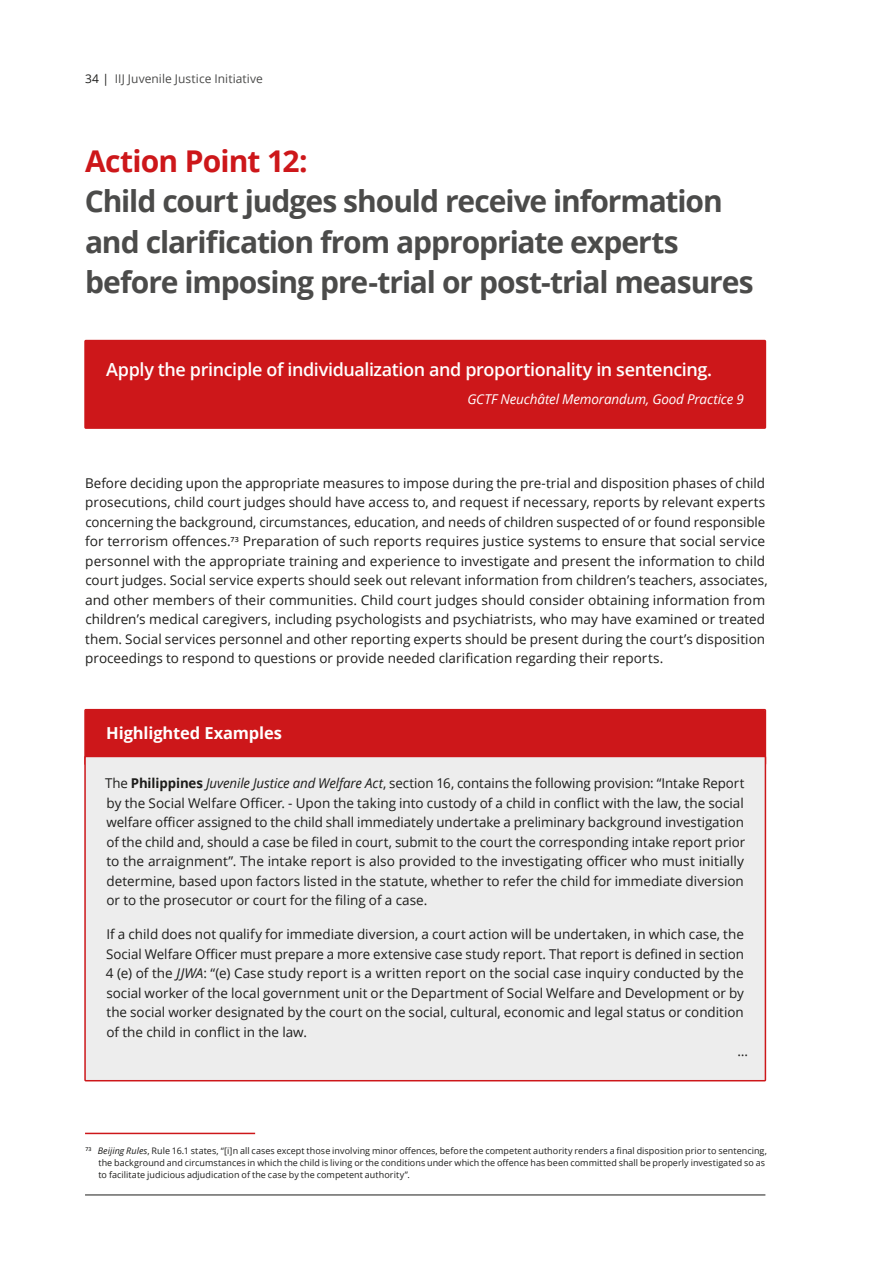
<style>
.page{position:relative;width:893px;height:1263px;background:#fff}
.page>*{position:absolute;margin:0;border:0;box-sizing:border-box;transform-origin:0 0}
.t1{font:700 30px/40.5px "Open Sans";letter-spacing:-.035em;color:#4b4b4a}
.SHADED_Note{font:600 18px "Open Sans";letter-spacing:-.025em;color:#fff}
.Highlight_Example_He{font:700 16.5px "Open Sans";letter-spacing:-.005em;color:#fff}
.Highlighted_Example{font:13.5px/19.5px "Open Sans";color:#1d1d1b;text-align:justify}
.I__BODY_COPY{font:13.5px/19.5px "Open Sans";color:#1d1d1b}
.GCTF_Source{font:italic 13.5px "Open Sans";letter-spacing:-.01em;color:#fff}
.t2{font:12px "Open Sans";letter-spacing:.005em;color:#4b4b4a}
.ENG_Footnote{font:9px/12px "Open Sans";letter-spacing:.005em;color:#1d1d1b}
.s1{color:#1d1d1b}
.s2{color:#cd171a}
.s3{font-weight:700}
.s4{font-style:italic}
</style>
<div class="page">
<hr style="left:85px;top:1194px;width:680px;height:1px;background:#1d1d1b">
<hr style="left:85px;top:1133px;width:170px;height:1px;background:#cd171a">
<div style="left:87px;top:343px;width:676px;height:83px;background:#cd171a"></div>
<div style="left:84px;top:340px;width:682px;height:89px;border:2px solid #cd171a"></div>
<div style="left:85px;top:710px;width:680px;height:54px;background:#cd171a;border-radius:2px"></div>
<div style="left:84px;top:709px;width:682px;height:56px;border:2px solid #cd171a"></div>
<div style="left:85px;top:756px;width:680px;height:325px;background:#ededed"></div>
<div style="left:84px;top:756px;width:682px;height:325px;border:2px solid #cd171a"></div>
<p class="t2" style="left:85px;top:70px;width:179px"><span class="s1">34 |</span> IIJ Juvenile Justice Initiative</p>
<p class="t1" style="left:85px;top:140px;width:670px"><span class="s2">Action Point 12:<br></span>Child court judges should receive information and clarification from appropriate experts before imposing pre-trial or post-trial measures</p>
<p class="SHADED_Note" style="left:106px;top:357px;width:607px">Apply the principle of individualization and proportionality in sentencing.</p>
<p class="GCTF_Source" style="left:467px;top:389px;width:278px">GCTF Neuchâtel Memorandum, Good Practice 9</p>
<p class="I__BODY_COPY" style="left:85px;top:473px;width:684px">Before deciding upon the appropriate measures to impose during the pre-trial and disposition phases of child prosecutions, child court judges should have access to, and request if necessary, reports by relevant experts concerning the background, circumstances, education, and needs of children suspected of or found responsible for terrorism offences.<sup>73</sup> Preparation of such reports requires justice systems to ensure that social service personnel with the appropriate training and experience to investigate and present the information to child court judges. Social service experts should seek out relevant information from children’s teachers, associates, and other members of their communities. Child court judges should consider obtaining information from children’s medical caregivers, including psychologists and psychiatrists, who may have examined or treated them. Social services personnel and other reporting experts should be present during the court’s disposition proceedings to respond to questions or provide needed clarification regarding their reports.</p>
<p class="Highlight_Example_He" style="left:106px;top:722px;width:177px">Highlighted Examples</p>
<p class="Highlighted_Example" style="left:105px;top:773px;width:642px">The <span class="s3">Philippines</span> <span class="s4">Juvenile Justice and Welfare Act</span>, section 16, contains the following provision: “Intake Report by the Social Welfare Officer. - Upon the taking into custody of a child in conflict with the law, the social welfare officer assigned to the child shall immediately undertake a preliminary background investigation of the child and, should a case be filed in court, submit to the court the corresponding intake report prior to the arraignment”. The intake report is also provided to the investigating officer who must initially determine, based upon factors listed in the statute, whether to refer the child for immediate diversion or to the prosecutor or court for the filing of a case.</p>
<p class="Highlighted_Example" style="left:106px;top:924px;width:640px">If a child does not qualify for immediate diversion, a court action will be undertaken, in which case, the Social Welfare Officer must prepare a more extensive case study report. That report is defined in section 4 (e) of the <span class="s4">JJWA</span>: “(e) Case study report is a written report on the social case inquiry conducted by the social worker of the local government unit or the Department of Social Welfare and Development or by the social worker designated by the court on the social, cultural, economic and legal status or condition of the child in conflict in the law.</p>
<p class="Highlighted_Example" style="left:737px;top:1041px;width:12px">…</p>
<p class="ENG_Footnote" style="left:98px;top:1144px;width:670px;text-indent:-13px"><sup>73</sup> <span class="s4">Beijing Rules</span>, Rule 16.1 states, “[i]n all cases except those involving minor offences, before the competent authority renders a final disposition prior to sentencing, the background and circumstances in which the child is living or the conditions under which the offence has been committed shall be properly investigated so as to facilitate judicious adjudication of the case by the competent authority”.</p>
</div>
